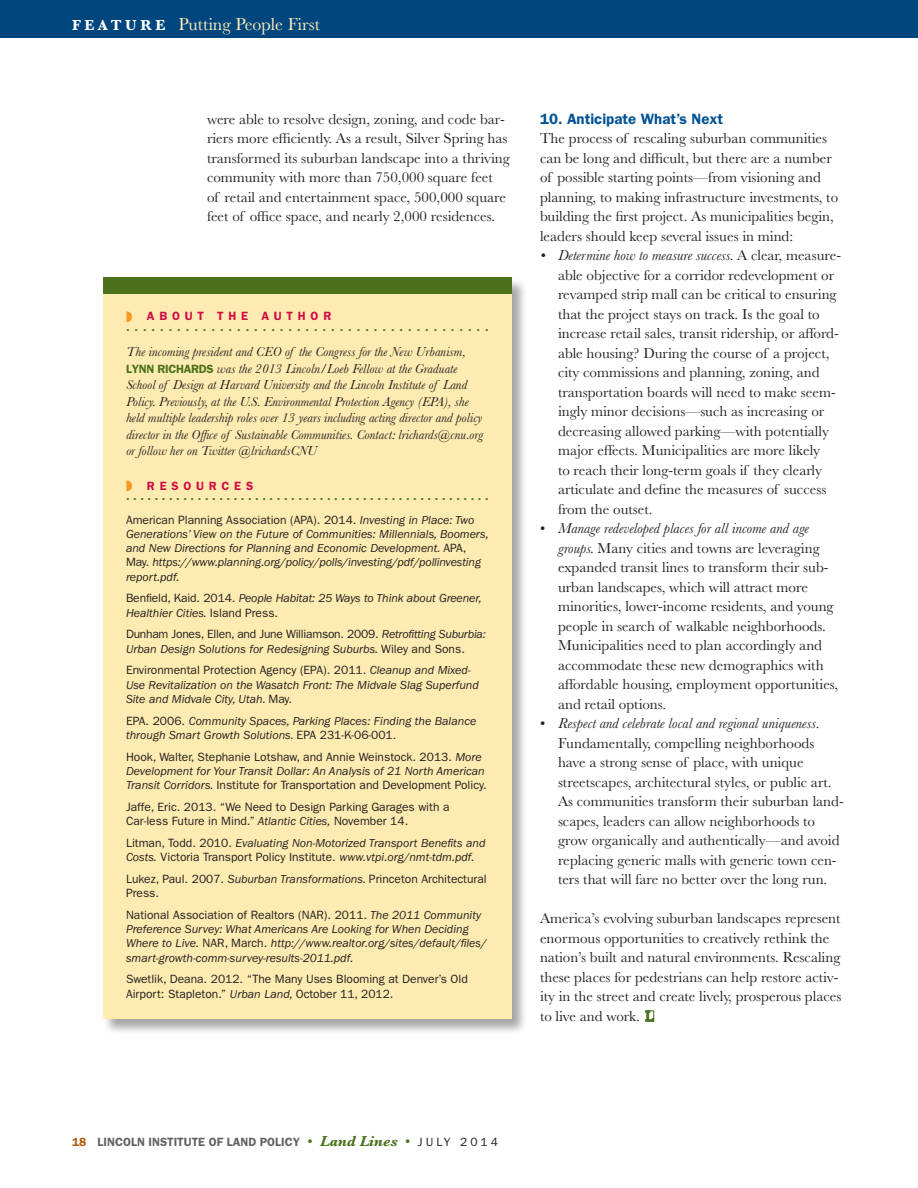
<style>
.page{position:relative;width:918px;height:1188px;background:#fff}
.page>*{position:absolute;margin:0;border:0;box-sizing:border-box;transform-origin:0 0}
.t1{font:18px "Baskerville MT Std";color:#ffeeb8}
._06_bullet_text{font:15px/19.5px "Baskerville MT Std";color:#231f20}
._00_text{font:15px/19.5px "Baskerville MT Std";color:#231f20}
._04_subhead_A{font:600 15px "ITC Franklin Gothic Std";color:#005294}
._21_author_bio{font:italic 13.5px/16.5px "Baskerville MT Std";color:#231f20}
._23_reference_text{font:italic 12px/14.2px "ITC Franklin Gothic Std";color:#231f20}
._23_reference_text-2{font:12px/14.2px "ITC Franklin Gothic Std";color:#231f20}
._00_text-2{font:600 12px "ITC Franklin Gothic Std";color:#4b711c}
.t2{font:600 12px "ITC Franklin Gothic Std";color:#636366}
._20_end_box_subhead{font:600 12px "ITC Franklin Gothic Std";letter-spacing:.4em;color:#d20d44}
.s1{font-weight:700;font-size:15px;color:#fff}
.s2{color:#f7971d}
.s3{font-family:"ITC Franklin Gothic Std";font-weight:600;font-style:normal;font-size:12px;color:#4b711c}
.s4{font-style:normal}
.s5{font-style:italic}
.s6{color:#b05f0f}
.s7{font-family:"Baskerville MT Std";font-weight:400;font-size:15px;color:#4b711c}
.s8{font-family:"Baskerville MT Std";font-weight:700;font-style:italic;font-size:15px;color:#4b711c}
.s9{font-weight:400;color:#231f20}
</style>
<div class="page">
<div style="left:0;top:0;width:918px;height:38px;background:#00467e"></div>
<div style="left:103px;top:278px;width:425px;height:757px;background:#231f20;opacity:.4"></div>
<div style="left:104px;top:278px;width:408px;height:741px;background:#feebb1"></div>
<div style="left:104px;top:277px;width:408px;height:17px;background:#4b711c"></div>
<svg style="left:645px;top:1010px;width:9px;height:12px"></svg>
<p class="t1" style="left:72px;top:14px;width:250px"><span class="s1">F E A T U R E</span> Putting People First</p>
<p class="_00_text" style="left:207px;top:109px;width:304px">were able to resolve design, zoning, and code bar&shy;riers more efficiently. As a result, Silver Spring has transformed its suburban landscape into a thriving community with more than 750,000 square feet<br>of retail and entertainment space, 500,000 square feet of office space, and nearly 2,000 residences.</p>
<p class="_20_end_box_subhead" style="left:126px;top:309px;width:207px"><span class="s2">◗</span> ABOUT THE AUTHOR</p>
<p class="_00_text-2" style="left:126px;top:320px;width:364px">. . . . . . . . . . . . . . . . . . . . . . . . . . . . . . . . . . . . . . . . . . .</p>
<p class="_21_author_bio" style="left:126px;top:344px;width:359px">The incoming president and CEO of the Congress for the New Urbanism, <span class="s3">LYNN RICHARDS</span> was the 2013 Lincoln/Loeb Fellow at the Graduate School of Design at Harvard University and the Lincoln Institute of Land Policy. Previously, at the U.S. Environmental Protection Agency (EPA), she held multiple leadership roles over 13 years including acting director and policy director in the Office of Sustainable Communities. Contact: lrichards@cnu.org or follow her on Twitter @lrichardsCNU</p>
<p class="_20_end_box_subhead" style="left:126px;top:479px;width:129px"><span class="s2">◗</span> RESOURCES</p>
<p class="_00_text-2" style="left:126px;top:489px;width:364px">. . . . . . . . . . . . . . . . . . . . . . . . . . . . . . . . . . . . . . . . . . . . . . . . . . .</p>
<p class="_23_reference_text" style="left:126px;top:513px;width:364px"><span class="s4">American Planning Association (APA). 2014.</span> Investing in Place: Two Generations’ View on the Future of Communities: Millennials, Boomers, and New Directions for Planning and Economic Development. <span class="s4">APA, May.</span> https://www.planning.org/policy/polls/investing/pdf/pollinvesting report.pdf.</p>
<p class="_23_reference_text" style="left:126px;top:592px;width:357px"><span class="s4">Benfield, Kaid. 2014.</span> People Habitat: 25 Ways to Think about Greener,<br>Healthier Cities. <span class="s4">Island Press.</span></p>
<p class="_23_reference_text" style="left:126px;top:628px;width:361px"><span class="s4">Dunham Jones, Ellen, and June Williamson. 2009.</span> Retrofitting Suburbia:<br>Urban Design Solutions for Redesigning Suburbs. <span class="s4">Wiley and Sons.</span></p>
<p class="_23_reference_text" style="left:126px;top:664px;width:354px"><span class="s4">Environmental Protection Agency (EPA). 2011.</span> Cleanup and Mixed-<br>Use Revitalization on the Wasatch Front: The Midvale Slag Superfund<br>Site and Midvale City, Utah. <span class="s4">May.</span></p>
<p class="_23_reference_text" style="left:126px;top:714px;width:352px"><span class="s4">EPA. 2006.</span> Community Spaces, Parking Places: Finding the Balance through Smart Growth Solutions. <span class="s4">EPA 231-K-06-001.</span></p>
<p class="_23_reference_text-2" style="left:126px;top:750px;width:362px">Hook, Walter, Stephanie Lotshaw, and Annie Weinstock. 2013. <span class="s5">More<br>Development for Your Transit Dollar: An Analysis of 21 North American<br>Transit Corridors.</span> Institute for Transportation and Development Policy.</p>
<p class="_23_reference_text-2" style="left:126px;top:800px;width:325px">Jaffe, Eric. 2013. “We Need to Design Parking Garages with a<br>Car-less Future in Mind.” <span class="s5">Atlantic Cities,</span> November 14.</p>
<p class="_23_reference_text" style="left:126px;top:836px;width:361px"><span class="s4">Litman, Todd. 2010.</span> Evaluating Non-Motorized Transport Benefits and<br>Costs. <span class="s4">Victoria Transport Policy Institute.</span> www.vtpi.org/nmt-tdm.pdf.</p>
<p class="_23_reference_text-2" style="left:126px;top:872px;width:362px">Lukez, Paul. 2007. <span class="s5">Suburban Transformations.</span> Princeton Architectural<br>Press.</p>
<p class="_23_reference_text" style="left:126px;top:908px;width:362px"><span class="s4">National Association of Realtors (NAR). 2011.</span> The 2011 Community Preference Survey: What Americans Are Looking for When Deciding Where to Live. <span class="s4">NAR, March.</span> http://www.realtor.org/sites/default/files/ smart-growth-comm-survey-results-2011.pdf.</p>
<p class="_23_reference_text-2" style="left:126px;top:972px;width:343px">Swetlik, Deana. 2012. “The Many Uses Blooming at Denver’s Old<br>Airport: Stapleton.” <span class="s5">Urban Land,</span> October 11, 2012.</p>
<p class="_04_subhead_A" style="left:540px;top:110px;width:185px">10. Anticipate What’s Next</p>
<p class="_00_text" style="left:540px;top:129px;width:300px">The process of rescaling suburban communities can be long and difficult, but there are a number of possible starting points—from visioning and planning, to making infrastructure investments, to building the first project. As municipalities begin, leaders should keep several issues in mind:</p>
<p class="_06_bullet_text" style="left:558px;top:246px;width:285px;text-indent:-18px"><span class="s5">• Determine how to measure success.</span> A clear, measure&shy;able objective for a corridor redevelopment or revamped strip mall can be critical to ensuring that the project stays on track. Is the goal to increase retail sales, transit ridership, or afford&shy;able housing? During the course of a project, city commissions and planning, zoning, and transportation boards will need to make seem&shy;ingly minor decisions—such as increasing or decreasing allowed parking—with potentially major effects. Municipalities are more likely<br>to reach their long-term goals if they clearly articulate and define the measures of success from the outset.</p>
<p class="_06_bullet_text" style="left:558px;top:519px;width:282px;text-indent:-18px">• <span class="s5">Manage redeveloped places for all income and age groups.</span> Many cities and towns are leveraging expanded transit lines to transform their sub&shy;urban landscapes, which will attract more minorities, lower-income residents, and young people in search of walkable neighborhoods.<br>Municipalities need to plan accordingly and accommodate these new demographics with affordable housing, employment opportunities, and retail options.</p>
<p class="_06_bullet_text" style="left:558px;top:714px;width:287px;text-indent:-18px">• <span class="s5">Respect and celebrate local and regional uniqueness</span>.<br>Fundamentally, compelling neighborhoods have a strong sense of place, with unique streetscapes, architectural styles, or public art.<br>As communities transform their suburban land&shy;scapes, leaders can allow neighborhoods to grow organically and authentically—and avoid replacing generic malls with generic town cen&shy;ters that will fare no better over the long run.</p>
<p class="_00_text" style="left:540px;top:909px;width:303px">America’s evolving suburban landscapes represent enormous opportunities to creatively rethink the nation’s built and natural environments. Rescaling these places for pedestrians can help restore activ&shy;ity in the street and create lively, prosperous places to live and work.</p>
<p class="t2" style="left:72px;top:1135px;width:428px"><span class="s6">18</span> LINCOLN INSTITUTE OF LAND POLICY <span class="s7">•</span> <span class="s8">Land Lines</span> <span class="s7">•</span> <span class="s9">J U LY 2 0 1 4</span></p>
</div>
